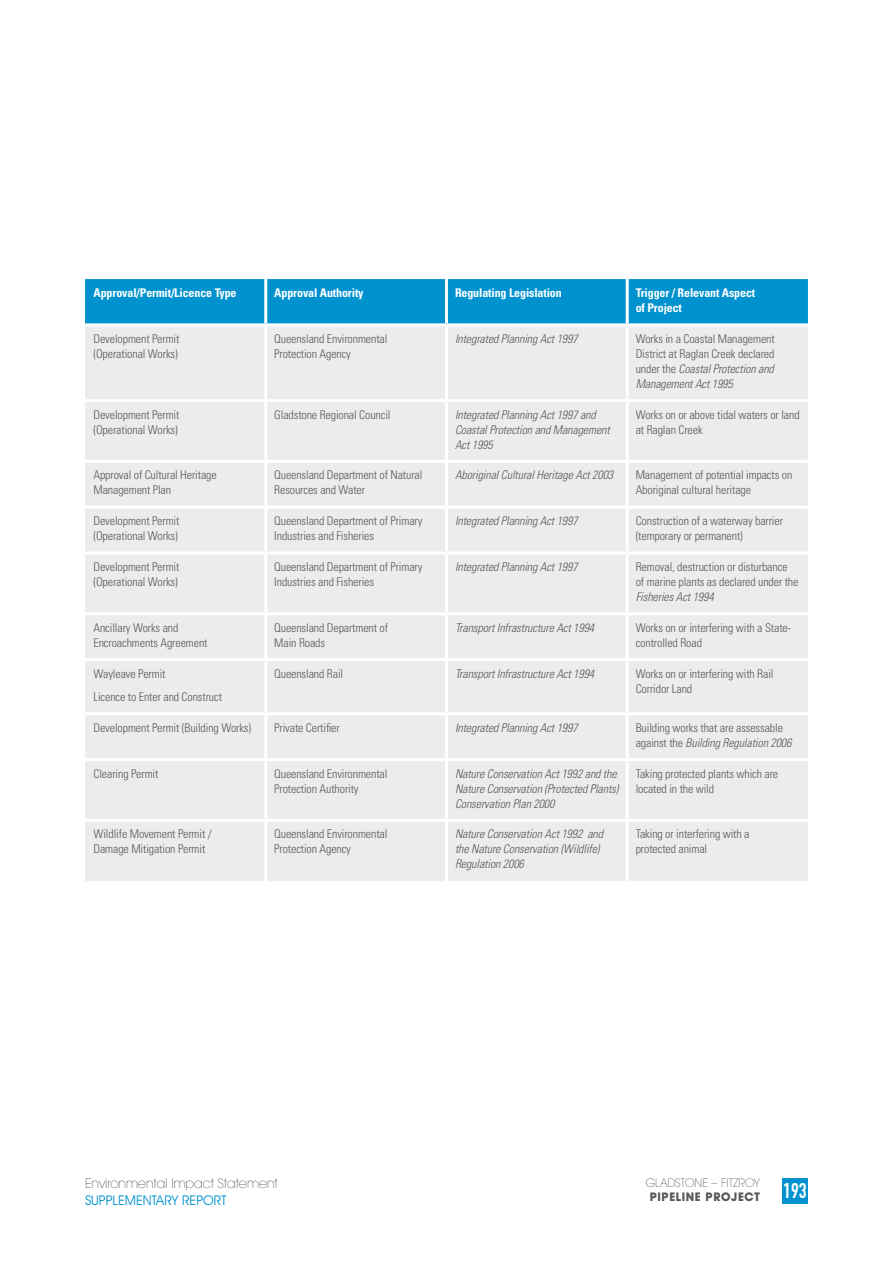
<style>
.page{position:relative;width:893px;height:1263px;background:#fff}
.page>*{position:absolute;margin:0;border:0;box-sizing:border-box;transform-origin:0 0}
.t1{font:21px "DIN Engschrift";color:#fff}
.t2{font:200 13.5px "Avant Garde IT Cby BT";color:#58595b}
.t3{font:13.5px "Avant Garde IT Cby BT";color:#0092cf}
.t4{font:300 condensed 12px/15px "Univers";letter-spacing:-.01em;color:#58595b}
.t5{font:italic 300 condensed 12px/15px "Univers";letter-spacing:-.01em;color:#58595b}
.t6{font:700 condensed 12px/15px "Univers";letter-spacing:-.01em;color:#fff}
.t7{font:200 12px "Avant Garde IT Cby BT";color:#58595b}
.t8{font:700 12px "Avant Garde IT Cby BT";letter-spacing:.05em;color:#58595b}
.s1{font-style:italic}
</style>
<div class="page">
<div style="left:782px;top:1178px;width:26px;height:25px;background:#0092cf"></div>
<div style="left:85px;top:279px;width:723px;height:44px;background:#0092cf"></div>
<div style="left:85px;top:326px;width:723px;height:555px;background:#ebeced"></div>
<hr style="left:264px;top:279px;width:3px;height:44px;background:#fff">
<hr style="left:445px;top:279px;width:3px;height:44px;background:#fff">
<hr style="left:626px;top:279px;width:3px;height:44px;background:#fff">
<hr style="left:264px;top:326px;width:3px;height:73px;background:#fff">
<hr style="left:445px;top:326px;width:3px;height:73px;background:#fff">
<hr style="left:626px;top:326px;width:3px;height:73px;background:#fff">
<hr style="left:85px;top:399px;width:181px;height:3px;background:#fff">
<hr style="left:266px;top:399px;width:180px;height:3px;background:#fff">
<hr style="left:264px;top:402px;width:3px;height:58px;background:#fff">
<hr style="left:446px;top:399px;width:181px;height:3px;background:#fff">
<hr style="left:445px;top:402px;width:3px;height:58px;background:#fff">
<hr style="left:627px;top:399px;width:181px;height:3px;background:#fff">
<hr style="left:626px;top:402px;width:3px;height:58px;background:#fff">
<hr style="left:85px;top:460px;width:181px;height:3px;background:#fff">
<hr style="left:266px;top:460px;width:180px;height:3px;background:#fff">
<hr style="left:264px;top:463px;width:3px;height:43px;background:#fff">
<hr style="left:446px;top:460px;width:181px;height:3px;background:#fff">
<hr style="left:445px;top:463px;width:3px;height:43px;background:#fff">
<hr style="left:627px;top:460px;width:181px;height:3px;background:#fff">
<hr style="left:626px;top:463px;width:3px;height:43px;background:#fff">
<hr style="left:85px;top:506px;width:181px;height:3px;background:#fff">
<hr style="left:266px;top:506px;width:180px;height:3px;background:#fff">
<hr style="left:264px;top:509px;width:3px;height:42px;background:#fff">
<hr style="left:446px;top:506px;width:181px;height:3px;background:#fff">
<hr style="left:445px;top:509px;width:3px;height:42px;background:#fff">
<hr style="left:627px;top:506px;width:181px;height:3px;background:#fff">
<hr style="left:626px;top:509px;width:3px;height:42px;background:#fff">
<hr style="left:85px;top:551px;width:181px;height:3px;background:#fff">
<hr style="left:266px;top:551px;width:180px;height:3px;background:#fff">
<hr style="left:264px;top:554px;width:3px;height:58px;background:#fff">
<hr style="left:446px;top:551px;width:181px;height:3px;background:#fff">
<hr style="left:445px;top:554px;width:3px;height:58px;background:#fff">
<hr style="left:627px;top:551px;width:181px;height:3px;background:#fff">
<hr style="left:626px;top:554px;width:3px;height:58px;background:#fff">
<hr style="left:85px;top:612px;width:181px;height:3px;background:#fff">
<hr style="left:266px;top:612px;width:180px;height:3px;background:#fff">
<hr style="left:264px;top:615px;width:3px;height:43px;background:#fff">
<hr style="left:446px;top:612px;width:181px;height:3px;background:#fff">
<hr style="left:445px;top:615px;width:3px;height:43px;background:#fff">
<hr style="left:627px;top:612px;width:181px;height:3px;background:#fff">
<hr style="left:626px;top:615px;width:3px;height:43px;background:#fff">
<hr style="left:85px;top:658px;width:181px;height:3px;background:#fff">
<hr style="left:266px;top:658px;width:180px;height:3px;background:#fff">
<hr style="left:264px;top:661px;width:3px;height:51px;background:#fff">
<hr style="left:446px;top:658px;width:181px;height:3px;background:#fff">
<hr style="left:445px;top:661px;width:3px;height:51px;background:#fff">
<hr style="left:627px;top:658px;width:181px;height:3px;background:#fff">
<hr style="left:626px;top:661px;width:3px;height:51px;background:#fff">
<hr style="left:85px;top:712px;width:181px;height:3px;background:#fff">
<hr style="left:266px;top:712px;width:180px;height:3px;background:#fff">
<hr style="left:264px;top:715px;width:3px;height:43px;background:#fff">
<hr style="left:446px;top:712px;width:181px;height:3px;background:#fff">
<hr style="left:445px;top:715px;width:3px;height:43px;background:#fff">
<hr style="left:627px;top:712px;width:181px;height:3px;background:#fff">
<hr style="left:626px;top:715px;width:3px;height:43px;background:#fff">
<hr style="left:85px;top:758px;width:181px;height:3px;background:#fff">
<hr style="left:266px;top:758px;width:180px;height:3px;background:#fff">
<hr style="left:264px;top:761px;width:3px;height:58px;background:#fff">
<hr style="left:446px;top:758px;width:181px;height:3px;background:#fff">
<hr style="left:445px;top:761px;width:3px;height:58px;background:#fff">
<hr style="left:627px;top:758px;width:181px;height:3px;background:#fff">
<hr style="left:626px;top:761px;width:3px;height:58px;background:#fff">
<hr style="left:85px;top:819px;width:181px;height:3px;background:#fff">
<hr style="left:266px;top:819px;width:180px;height:3px;background:#fff">
<hr style="left:264px;top:822px;width:3px;height:59px;background:#fff">
<hr style="left:446px;top:819px;width:181px;height:3px;background:#fff">
<hr style="left:445px;top:822px;width:3px;height:59px;background:#fff">
<hr style="left:627px;top:819px;width:181px;height:3px;background:#fff">
<hr style="left:626px;top:822px;width:3px;height:59px;background:#fff">
<p class="t6" style="left:94px;top:285px;width:145px">Approval/Permit/Licence Type</p>
<p class="t6" style="left:274px;top:285px;width:91px">Approval Authority</p>
<p class="t6" style="left:455px;top:285px;width:108px">Regulating Legislation</p>
<p class="t6" style="left:636px;top:285px;width:121px">Trigger / Relevant Aspect of Project</p>
<p class="t4" style="left:94px;top:331px;width:87px">Development Permit (Operational Works)</p>
<p class="t4" style="left:274px;top:331px;width:115px">Queensland Environmental<br>Protection Agency</p>
<p class="t5" style="left:455px;top:331px;width:124px">Integrated Planning Act 1997</p>
<p class="t4" style="left:636px;top:331px;width:141px;text-align:justify">Works in a Coastal Management District at Raglan Creek declared under the <span class="s1">Coastal Protection and Management Act 1995</span></p>
<p class="t4" style="left:94px;top:407px;width:87px">Development Permit (Operational Works)</p>
<p class="t4" style="left:274px;top:407px;width:118px">Gladstone Regional Council</p>
<p class="t5" style="left:455px;top:407px;width:156px">Integrated Planning Act 1997 and<br>Coastal Protection and Management<br>Act 1995</p>
<p class="t4" style="left:636px;top:407px;width:165px">Works on or above tidal waters or land at Raglan Creek</p>
<p class="t4" style="left:94px;top:468px;width:125px">Approval of Cultural Heritage<br>Management Plan</p>
<p class="t4" style="left:274px;top:468px;width:150px">Queensland Department of Natural<br>Resources and Water</p>
<p class="t5" style="left:455px;top:468px;width:160px">Aboriginal Cultural Heritage Act 2003</p>
<p class="t4" style="left:636px;top:468px;width:158px">Management of potential impacts on<br>Aboriginal cultural heritage</p>
<p class="t4" style="left:94px;top:513px;width:87px">Development Permit (Operational Works)</p>
<p class="t4" style="left:274px;top:513px;width:150px">Queensland Department of Primary<br>Industries and Fisheries</p>
<p class="t5" style="left:455px;top:513px;width:124px">Integrated Planning Act 1997</p>
<p class="t4" style="left:636px;top:513px;width:149px">Construction of a waterway barrier (temporary or permanent)</p>
<p class="t4" style="left:94px;top:559px;width:87px">Development Permit (Operational Works)</p>
<p class="t4" style="left:274px;top:559px;width:150px">Queensland Department of Primary<br>Industries and Fisheries</p>
<p class="t5" style="left:455px;top:559px;width:124px">Integrated Planning Act 1997</p>
<p class="t4" style="left:636px;top:559px;width:164px">Removal, destruction or disturbance of marine plants as declared under the</p>
<p class="t5" style="left:636px;top:589px;width:79px">Fisheries Act 1994</p>
<p class="t4" style="left:94px;top:620px;width:115px">Ancillary Works and<br>Encroachments Agreement</p>
<p class="t4" style="left:274px;top:620px;width:115px">Queensland Department of<br>Main Roads</p>
<p class="t5" style="left:455px;top:620px;width:141px">Transport Infrastructure Act 1994</p>
<p class="t4" style="left:636px;top:620px;width:157px">Works on or interfering with a State&shy;controlled Road</p>
<p class="t4" style="left:94px;top:661px;width:130px;line-height:23.5px">Wayleave Permit<br>Licence to Enter and Construct</p>
<p class="t4" style="left:274px;top:666px;width:70px">Queensland Rail</p>
<p class="t5" style="left:455px;top:666px;width:141px">Transport Infrastructure Act 1994</p>
<p class="t4" style="left:636px;top:666px;width:139px">Works on or interfering with Rail<br>Corridor Land</p>
<p class="t4" style="left:94px;top:720px;width:159px">Development Permit (Building Works)</p>
<p class="t4" style="left:274px;top:720px;width:67px">Private Certifier</p>
<p class="t5" style="left:455px;top:720px;width:124px">Integrated Planning Act 1997</p>
<p class="t4" style="left:636px;top:720px;width:157px">Building works that are assessable against the <span class="s1">Building Regulation 2006</span></p>
<p class="t4" style="left:94px;top:766px;width:66px">Clearing Permit</p>
<p class="t4" style="left:274px;top:766px;width:115px">Queensland Environmental<br>Protection Authority</p>
<p class="t5" style="left:455px;top:766px;width:165px">Nature Conservation Act 1992 and the<br>Nature Conservation (Protected Plants)<br>Conservation Plan 2000</p>
<p class="t4" style="left:636px;top:766px;width:144px">Taking protected plants which are located in the wild</p>
<p class="t4" style="left:94px;top:827px;width:120px">Wildlife Movement Permit /<br>Damage Mitigation Permit</p>
<p class="t4" style="left:274px;top:827px;width:115px">Queensland Environmental<br>Protection Agency</p>
<p class="t5" style="left:455px;top:827px;width:150px">Nature Conservation Act 1992 and the Nature Conservation (Wildlife)<br>Regulation 2006</p>
<p class="t4" style="left:636px;top:827px;width:115px">Taking or interfering with a protected animal</p>
<p class="t2" style="left:85px;top:1175px;width:194px">Environmental Impact Statement</p>
<p class="t3" style="left:85px;top:1192px;width:143px">SUPPLEMENTARY REPORT</p>
<p class="t7" style="left:646px;top:1175px;width:115px">GLADSTONE – FITZROY</p>
<p class="t8" style="left:650px;top:1189px;width:112px">PIPELINE PROJECT</p>
<h1 class="t1" style="left:783px;top:1178px;width:25px">193</h1>
</div>
